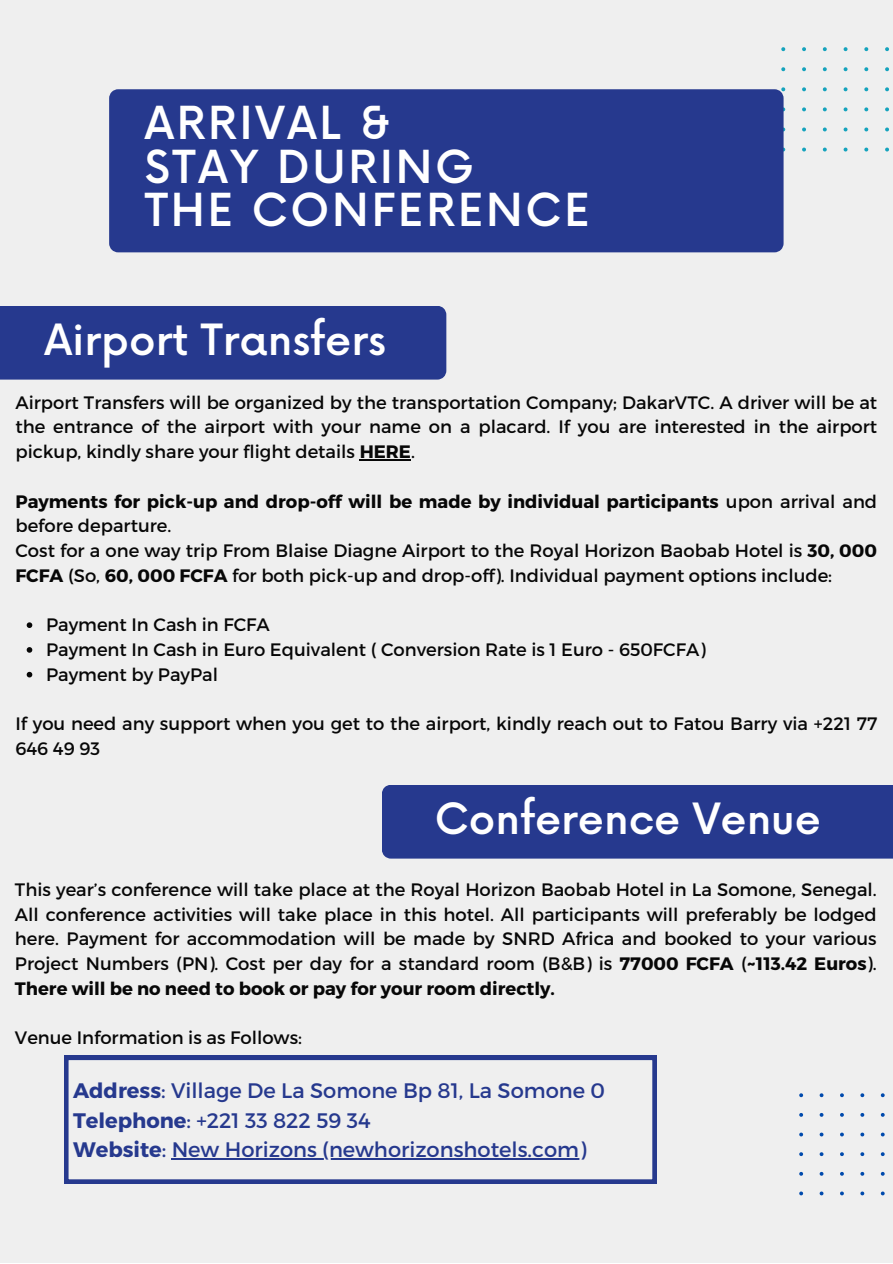
<style>
.page{position:relative;width:893px;height:1264px;background:#fff}
.page>*{position:absolute;margin:0;border:0;box-sizing:border-box;transform-origin:0 0}
.t1{font:500 44.4px "Now";letter-spacing:.06em;color:#fff}
.t2{font:500 42px "Now";color:#fff}
.t3{font:21px "Montserrat";color:#26398e}
.t4{font:18px/24.8px "Montserrat";color:#070707;text-align:justify}
.t5{font:700 18px/24.8px "Montserrat";color:#070707}
.s1{font-weight:700}
.s2{font-weight:400}
</style>
<div class="page">
<div style="left:0;top:0;width:892px;height:1262px;background:#efefef"></div>
<svg style="left:781px;top:47px;width:108px;height:104px"></svg>
<div style="left:109px;top:89px;width:674px;height:163px;background:#26398e"></div>
<div style="left:0;top:306px;width:446px;height:73px;background:#26398e"></div>
<svg style="left:799px;top:1093px;width:86px;height:102px"></svg>
<svg style="left:27px;top:622px;width:5px;height:6px"></svg>
<svg style="left:27px;top:647px;width:5px;height:5px"></svg>
<svg style="left:27px;top:672px;width:5px;height:5px"></svg>
<hr style="left:359px;top:459px;width:52px;height:1px;background:#070707">
<div style="left:382px;top:785px;width:510px;height:73px;background:#26398e"></div>
<svg style="left:64px;top:1055px;width:592px;height:128px"></svg>
<hr style="left:172px;top:1157px;width:414px;height:2px;background:#26398e">
<p class="t1" style="left:145px;top:99px;width:247px">ARRIVAL &amp;</p>
<p class="t1" style="left:145px;top:143px;width:331px">STAY DURING</p>
<p class="t1" style="left:145px;top:186px;width:446px">THE CONFERENCE</p>
<p class="t2" style="left:44px;top:317px;width:343px">Airport Transfers</p>
<p class="t4" style="left:15px;top:389px;width:863px">Airport Transfers will be organized by the transportation Company; DakarVTC. A driver will be at the entrance of the airport with your name on a placard. If you are interested in the airport pickup, kindly share your flight details <span class="s1">HERE</span>.</p>
<p class="t5" style="left:15px;top:488px;width:863px">Payments for pick-up and drop-off will be made by individual participants <span class="s2">upon arrival and before departure.</span></p>
<p class="t4" style="left:15px;top:537px;width:863px">Cost for a one way trip From Blaise Diagne Airport to the Royal Horizon Baobab Hotel is <span class="s1">30, 000<br>FCFA</span> (So, <span class="s1">60, 000 FCFA</span> for both pick-up and drop-off). Individual payment options include:</p>
<p class="t4" style="left:46px;top:611px;width:225px">Payment In Cash in FCFA</p>
<p class="t4" style="left:46px;top:636px;width:661px">Payment In Cash in Euro Equivalent ( Conversion Rate is 1 Euro - 650FCFA)</p>
<p class="t4" style="left:46px;top:661px;width:173px">Payment by PayPal</p>
<p class="t4" style="left:15px;top:710px;width:863px">If you need any support when you get to the airport, kindly reach out to Fatou Barry via +221 77<br>646 49 93</p>
<p class="t2" style="left:435px;top:795px;width:387px">Conference Venue</p>
<p class="t4" style="left:15px;top:876px;width:863px">This year’s conference will take place at the Royal Horizon Baobab Hotel in La Somone, Senegal.<br>All conference activities will take place in this hotel. All participants will preferably be lodged here. Payment for accommodation will be made by SNRD Africa and booked to your various Project Numbers (PN). Cost per day for a standard room (B&amp;B) is <span class="s1">77000 FCFA</span> (<span class="s1">~113.42 Euros</span>).<br><span class="s1">There will be no need to book or pay for your room directly.</span></p>
<p class="t4" style="left:15px;top:1024px;width:288px">Venue Information is as Follows:</p>
<p class="t3" style="left:73px;top:1077px;width:533px"><span class="s1">Address</span>: Village De La Somone Bp 81, La Somone 0</p>
<p class="t3" style="left:73px;top:1106px;width:299px"><span class="s1">Telephone</span>: +221 33 822 59 34</p>
<p class="t3" style="left:73px;top:1135px;width:514px"><span class="s1">Website</span>: New Horizons (newhorizonshotels.com)</p>
</div>
